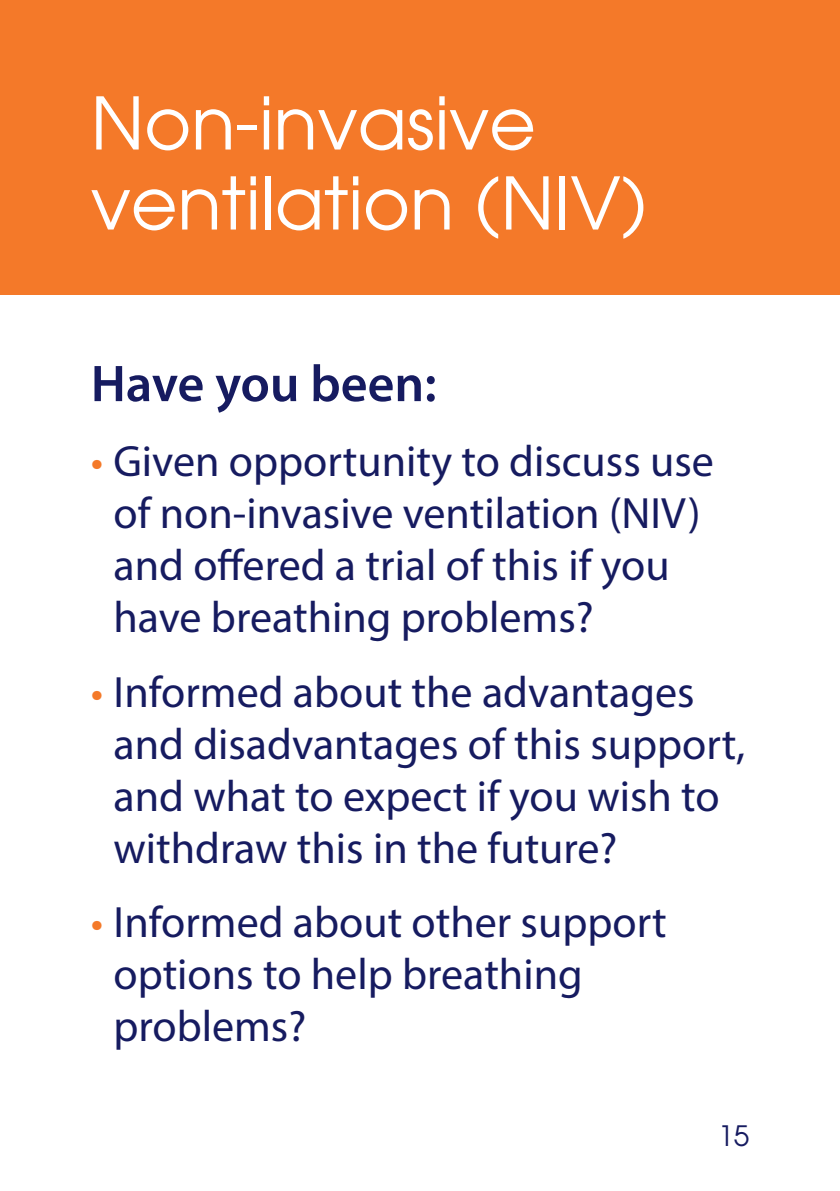
<style>
.page{position:relative;width:840px;height:1191px;background:#fff}
.page>*{position:absolute;margin:0;border:0;box-sizing:border-box;transform-origin:0 0}
.t1{font:72px/80px "Avant Garde";color:#fff}
.t2{font:600 52px "Myriad Pro";color:#161b60}
.t3{font:44px/52px "Myriad Pro";color:#161b60}
.t4{font:28px "Avant Garde";color:#161b60}
.s1{color:#f47929}
</style>
<div class="page">
<div style="left:0;top:0;width:839px;height:295px;background:#f47929"></div>
<h1 class="t1" style="left:91px;top:90px;width:558px">Non-invasive ventilation (NIV)</h1>
<p class="t2" style="left:91px;top:364px;width:347px">Have you been:</p>
<p class="t3" style="left:113px;top:439px;width:601px;text-indent:-23px"><span class="s1">•</span> Given opportunity to discuss use of non-invasive ventilation (NIV) and ofered a trial of this if you have breathing problems?</p>
<p class="t3" style="left:113px;top:669px;width:633px;text-indent:-23px"><span class="s1">•</span> Informed about the advantages and disadvantages of this support, and what to expect if you wish to withdraw this in the future?</p>
<p class="t3" style="left:113px;top:900px;width:554px;text-indent:-23px"><span class="s1">•</span> Informed about other support options to help breathing problems?</p>
<p class="t4" style="left:717px;top:1124px;width:33px">15</p>
</div>
